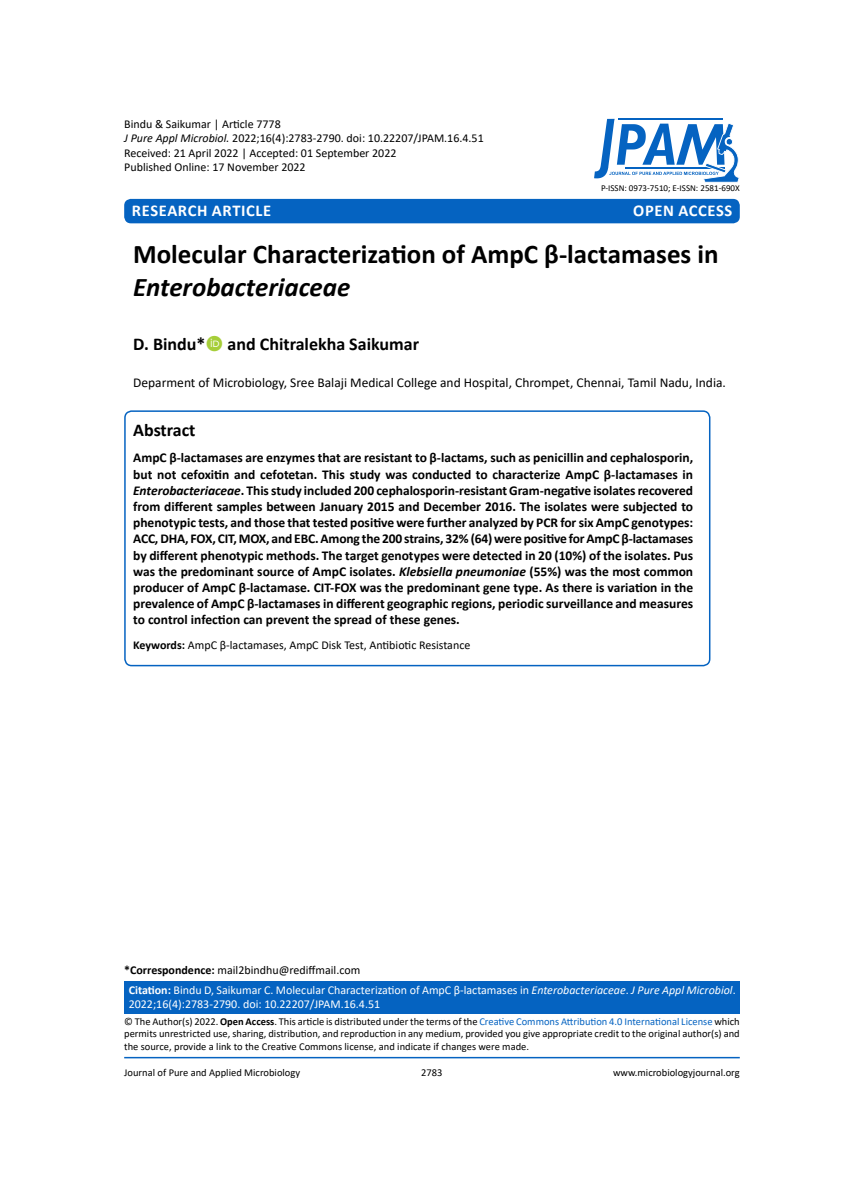
<style>
.page{position:relative;width:864px;height:1188px;background:#fff}
.page>*{position:absolute;margin:0;border:0;box-sizing:border-box;transform-origin:0 0}
.t1{font:700 27px "Calibri";color:#000}
.t2{font:italic 700 27px "Calibri";color:#000}
.t3{font:700 18px "Calibri";color:#000}
.t4{font:700 16.5px "Calibri";letter-spacing:.04em;color:#fff}
.t5{font:700 13.5px/16.2px "Calibri";color:#000;text-align:justify}
.t6{font:13.5px "Calibri";color:#000}
.t7{font:12px/14.4px "Calibri";color:#000}
.t8{font:12px/14.4px "Calibri";color:#fff}
.t9{font:10.5px/12.6px "Calibri";color:#000;text-align:justify}
.t10{font:9px "Calibri";color:#000}
.s1{font-style:italic}
.s2{font-weight:700}
.s3{color:#0563c1}
</style>
<div class="page">
<div style="left:124px;top:981px;width:616px;height:33px;background:#0563c1"></div>
<hr style="left:124px;top:1057px;width:616px;height:1px;background:#0563c1">
<div style="left:124px;top:199px;width:616px;height:24px;background:#0563c1;border-radius:7px"></div>
<svg style="left:594px;top:119px;width:145px;height:64px"></svg>
<div style="left:124px;top:410px;width:586px;height:256px;border:2px solid #0563c1;border-radius:7px"></div>
<p class="t7" style="left:124px;top:116px;width:361px">Bindu &amp; Saikumar | Article 7778<br><span class="s1">J Pure Appl Microbiol.</span> 2022;16(4):2783-2790. doi: 10.22207/JPAM.16.4.51<br>Received: 21 April 2022 | Accepted: 01 September 2022<br>Published Online: 17 November 2022</p>
<p class="t4" style="left:132px;top:198px;width:141px">ReSEARCH Article</p>
<p class="t4" style="left:633px;top:198px;width:101px">OPEN ACCESS</p>
<p class="t10" style="left:601px;top:182px;width:140px">P-ISSN: 0973-7510; E-ISSN: 2581-690X</p>
<h1 class="t1" style="left:133px;top:235px;width:587px">Molecular Characterization of AmpC β-lactamases in</h1>
<h1 class="t2" style="left:133px;top:268px;width:219px">Enterobacteriaceae</h1>
<h2 class="t3" style="left:133px;top:331px;width:287px">D. Bindu* and Chitralekha Saikumar</h2>
<p class="t6" style="left:133px;top:374px;width:594px">Deparment of Microbiology, Sree Balaji Medical College and Hospital, Chrompet, Chennai, Tamil Nadu, India.</p>
<h2 class="t3" style="left:133px;top:417px;width:64px">Abstract</h2>
<p class="t5" style="left:133px;top:450px;width:562px">AmpC β-lactamases are enzymes that are resistant to β-lactams, such as penicillin and cephalosporin, but not cefoxitin and cefotetan. This study was conducted to characterize AmpC β-lactamases in <span class="s1">Enterobacteriaceae</span>. This study included 200 cephalosporin-resistant Gram-negative isolates recovered from different samples between January 2015 and December 2016. The isolates were subjected to phenotypic tests, and those that tested positive were further analyzed by PCR for six AmpC genotypes:<br>ACC, DHA, FOX, CIT, MOX, and EBC. Among the 200 strains, 32% (64) were positive for AmpC β-lactamases by different phenotypic methods. The target genotypes were detected in 20 (10%) of the isolates. Pus was the predominant source of AmpC isolates. <span class="s1">Klebsiella pneumoniae</span> (55%) was the most common producer of AmpC β-lactamase. CIT-FOX was the predominant gene type. As there is variation in the prevalence of AmpC β-lactamases in different geographic regions, periodic surveillance and measures to control infection can prevent the spread of these genes.</p>
<p class="t7" style="left:133px;top:638px;width:339px"><span class="s2">Keywords:</span> AmpC β-lactamases, AmpC Disk Test, Antibiotic Resistance</p>
<p class="t7" style="left:124px;top:963px;width:238px"><span class="s2">*Correspondence:</span> mail2bindhu@rediffmail.com</p>
<p class="t8" style="left:129px;top:982px;width:609px"><span class="s2">Citation:</span> Bindu D, Saikumar C. Molecular Characterization of AmpC β-lactamases in <span class="s1">Enterobacteriaceae</span>. <span class="s1">J Pure Appl Microbiol</span>.<br>2022;16(4):2783-2790. doi: 10.22207/JPAM.16.4.51</p>
<p class="t9" style="left:124px;top:1015px;width:617px">© The Author(s) 2022. <span class="s2">Open Access</span>. This article is distributed under the terms of the <span class="s3">Creative Commons Attribution 4.0 International License</span> which permits unrestricted use, sharing, distribution, and reproduction in any medium, provided you give appropriate credit to the original author(s) and the source, provide a link to the Creative Commons license, and indicate if changes were made.</p>
<p class="t9" style="left:124px;top:1066px;width:177px">Journal of Pure and Applied Microbiology</p>
<p class="t9" style="left:421px;top:1066px;width:23px">2783</p>
<p class="t9" style="left:613px;top:1066px;width:128px">www.microbiologyjournal.org</p>
</div>
